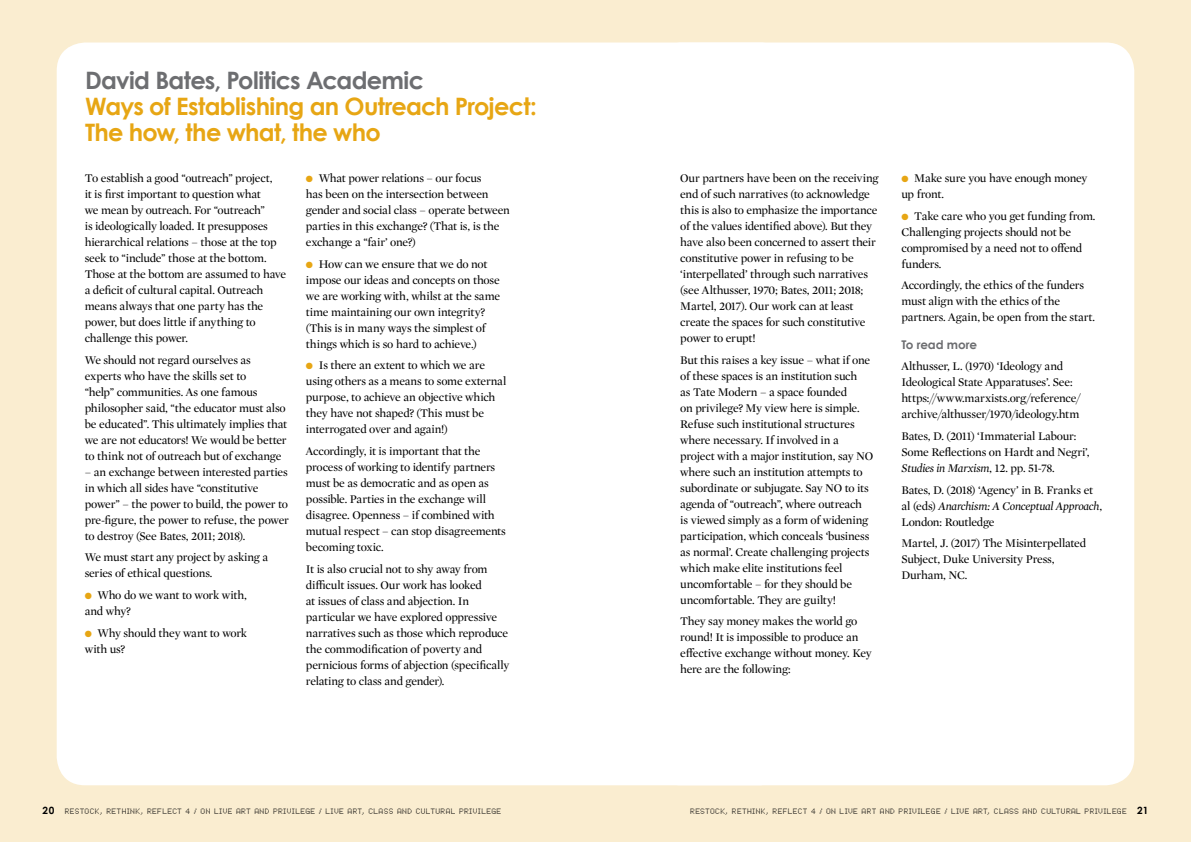
<style>
.page{position:relative;width:1191px;height:842px;background:#fff}
.page>*{position:absolute;margin:0;border:0;box-sizing:border-box;transform-origin:0 0}
.t1{font:700 24px/26px "Century Gothic";letter-spacing:-.03em;color:#e7a614}
.t2{font:700 24px "Century Gothic";letter-spacing:-.03em;color:#6d6e71}
.t3{font:12px/16px "Mercury Display";letter-spacing:-.02em;color:#000}
.t4{font:700 12px "Century Gothic";letter-spacing:-.01em;color:#6d6e71}
.t5{font:700 10px "Century Gothic";color:#000}
.t6{font:8px "Dot Matrix Two";letter-spacing:.05em;color:#000}
.s1{color:#e7a614}
.s2{font-style:italic}
</style>
<div class="page">
<div style="left:595px;top:0;width:596px;height:842px;background:#faedd0"></div>
<div style="left:0;top:0;width:595px;height:842px;background:#faedd0"></div>
<div style="left:57px;top:43px;width:731px;height:742px;background:#fff;border-radius:28px"></div>
<div style="left:652px;top:43px;width:482px;height:742px;background:#fff;border-radius:28px"></div>
<h1 class="t2" style="left:85px;top:62px;width:340px">David Bates, Politics Academic</h1>
<h1 class="t1" style="left:85px;top:92px;width:453px">Ways of Establishing an Outreach Project:<br>The how, the what, the who</h1>
<p class="t3" style="left:85px;top:170px;width:203px">To establish a good “outreach” project,<br>it is first important to question what<br>we mean by outreach. For “outreach”<br>is ideologically loaded. It presupposes hierarchical relations – those at the top seek to “include” those at the bottom.<br>Those at the bottom are assumed to have a deficit of cultural capital. Outreach means always that one party has the power, but does little if anything to challenge this power.</p>
<p class="t3" style="left:85px;top:351px;width:204px">We should not regard ourselves as experts who have the skills set to<br>“help” communities. As one famous philosopher said, “the educator must also be educated”. This ultimately implies that we are not educators! We would be better to think not of outreach but of exchange</p>
<p class="t3" style="left:85px;top:463px;width:205px">– an exchange between interested parties in which all sides have “constitutive power” – the power to build, the power to pre-figure, the power to refuse, the power to destroy (See Bates, 2011; 2018).</p>
<p class="t3" style="left:85px;top:549px;width:185px">We must start any project by asking a series of ethical questions.</p>
<p class="t3" style="left:85px;top:587px;width:164px"><span class="s1">●</span> Who do we want to work with, and why?</p>
<p class="t3" style="left:85px;top:624px;width:164px"><span class="s1">●</span> Why should they want to work with us?</p>
<p class="t3" style="left:306px;top:170px;width:205px"><span class="s1">●</span> What power relations – our focus<br>has been on the intersection between gender and social class – operate between parties in this exchange? (That is, is the exchange a “fair’ one?)</p>
<p class="t3" style="left:306px;top:255px;width:196px"><span class="s1">●</span> How can we ensure that we do not impose our ideas and concepts on those we are working with, whilst at the same time maintaining our own integrity? (This is in many ways the simplest of things which is so hard to achieve.)</p>
<p class="t3" style="left:306px;top:357px;width:202px"><span class="s1">●</span> Is there an extent to which we are using others as a means to some external purpose, to achieve an objective which they have not shaped? (This must be interrogated over and again!)</p>
<p class="t3" style="left:306px;top:443px;width:201px">Accordingly, it is important that the process of working to identify partners must be as democratic and as open as possible. Parties in the exchange will disagree. Openness – if combined with mutual respect – can stop disagreements becoming toxic.</p>
<p class="t3" style="left:306px;top:560px;width:205px">It is also crucial not to shy away from difficult issues. Our work has looked<br>at issues of class and abjection. In particular we have explored oppressive narratives such as those which reproduce the commodification of poverty and pernicious forms of abjection (specifically relating to class and gender).</p>
<p class="t3" style="left:680px;top:170px;width:200px">Our partners have been on the receiving end of such narratives (to acknowledge this is also to emphasize the importance of the values identified above). But they have also been concerned to assert their constitutive power in refusing to be ‘interpellated’ through such narratives (see Althusser, 1970; Bates, 2011; 2018; Martel, 2017). Our work can at least create the spaces for such constitutive power to erupt!</p>
<p class="t3" style="left:680px;top:351px;width:194px">But this raises a key issue – what if one of these spaces is an institution such<br>as Tate Modern – a space founded<br>on privilege? My view here is simple.<br>Refuse such institutional structures where necessary. If involved in a project with a major institution, say NO where such an institution attempts to subordinate or subjugate. Say NO to its agenda of “outreach”, where outreach<br>is viewed simply as a form of widening participation, which conceals ‘business as normal’. Create challenging projects which make elite institutions feel uncomfortable – for they should be uncomfortable. They are guilty!</p>
<p class="t3" style="left:680px;top:613px;width:193px">They say money makes the world go round! It is impossible to produce an effective exchange without money. Key here are the following:</p>
<p class="t3" style="left:901px;top:170px;width:187px"><span class="s1">●</span> Make sure you have enough money up front.</p>
<p class="t3" style="left:901px;top:207px;width:195px"><span class="s1">●</span> Take care who you get funding from.<br>Challenging projects should not be compromised by a need not to offend funders.</p>
<p class="t3" style="left:901px;top:277px;width:195px">Accordingly, the ethics of the funders must align with the ethics of the partners. Again, be open from the start.</p>
<p class="t4" style="left:901px;top:335px;width:77px">To read more</p>
<p class="t3" style="left:901px;top:358px;width:180px">Althusser, L. (1970) ‘Ideology and Ideological State Apparatuses’. See: https://www.marxists.org/reference/ archive/althusser/1970/ideology.htm</p>
<p class="t3" style="left:901px;top:428px;width:190px">Bates, D. (2011) ‘Immaterial Labour:<br>Some Reflections on Hardt and Negri’,<br><span class="s2">Studies in Marxism,</span> 12. pp. 51-78.</p>
<p class="t3" style="left:901px;top:481px;width:202px">Bates, D. (2018) ‘Agency’ in B. Franks et al (eds) <span class="s2">Anarchism: A Conceptual Approach</span>,<br>London: Routledge</p>
<p class="t3" style="left:901px;top:535px;width:186px">Martel, J. (2017) The Misinterpellated<br>Subject, Duke University Press,<br>Durham, NC.</p>
<p class="t5" style="left:43px;top:802px;width:13px">20</p>
<p class="t6" style="left:65px;top:806px;width:310px">RESTOCK, RETHINK, REFLECT 4 / ON LIVE ART AND PRIVILEGE / LIVE ART, CLASS</p>
<p class="t6" style="left:397px;top:806px;width:6px">AND</p>
<p class="t6" style="left:416px;top:806px;width:6px">CULTU</p>
<p class="t6" style="left:440px;top:806px;width:35px">RAL PRIVILEGE</p>
<p class="t6" style="left:690px;top:806px;width:310px">RESTOCK, RETHINK, REFLECT 4 / ON LIVE ART AND PRIVILEGE / LIVE ART, CLASS</p>
<p class="t6" style="left:1022px;top:806px;width:6px">AND</p>
<p class="t6" style="left:1041px;top:806px;width:6px">CULTU</p>
<p class="t6" style="left:1066px;top:806px;width:35px">RAL PRIVILEGE</p>
<p class="t5" style="left:1137px;top:802px;width:13px">21</p>
</div>
